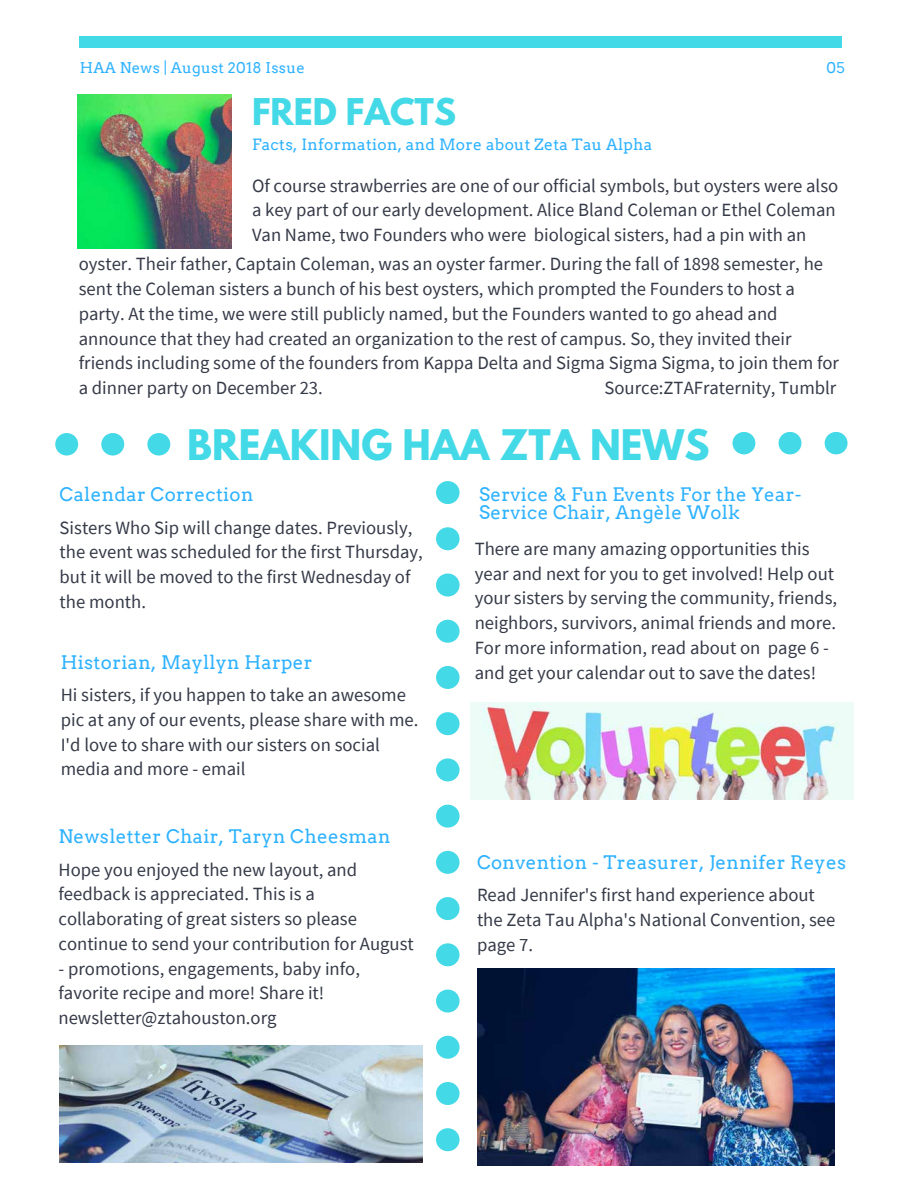
<style>
.page{position:relative;width:918px;height:1188px;background:#fff}
.page>*{position:absolute;margin:0;border:0;box-sizing:border-box;transform-origin:0 0}
.t1{font:700 37.35px "League Spartan";color:#44d9e6}
.t2{font:700 32.7px "League Spartan";color:#44d9e6}
.t3{font:18.75px/24.8px "Source Sans Pro";color:#353a47}
.t4{font:18.75px "Arvo";letter-spacing:.02em;color:#2eb2ff}
.t5{font:18.6px/18px "Arvo";letter-spacing:.02em;color:#2eb2ff}
.t6{font:15.6px "Arvo";letter-spacing:.02em;color:#2eb2ff}
.t7{font:14.85px "Arvo";letter-spacing:.02em;color:#2eb2ff}
</style>
<div class="page">
<img style="left:78px;top:94px;width:154px;height:155px">
<div style="left:79px;top:36px;width:763px;height:11px;background:#44d9e6"></div>
<svg style="left:55px;top:433px;width:23px;height:23px"></svg>
<div style="left:101px;top:433px;width:23px;height:23px;background:#44d9e6;border-radius:50%"></div>
<div style="left:147px;top:433px;width:23px;height:23px;background:#44d9e6;border-radius:50%"></div>
<div style="left:436px;top:712px;width:23px;height:23px;background:#44d9e6;border-radius:50%"></div>
<div style="left:436px;top:758px;width:23px;height:23px;background:#44d9e6;border-radius:50%"></div>
<div style="left:436px;top:666px;width:23px;height:23px;background:#44d9e6;border-radius:50%"></div>
<div style="left:436px;top:851px;width:23px;height:23px;background:#44d9e6;border-radius:50%"></div>
<svg style="left:436px;top:481px;width:23px;height:23px"></svg>
<div style="left:436px;top:897px;width:23px;height:23px;background:#44d9e6;border-radius:50%"></div>
<div style="left:436px;top:527px;width:23px;height:23px;background:#44d9e6;border-radius:50%"></div>
<div style="left:436px;top:574px;width:23px;height:23px;background:#44d9e6;border-radius:50%"></div>
<div style="left:436px;top:620px;width:23px;height:23px;background:#44d9e6;border-radius:50%"></div>
<div style="left:436px;top:805px;width:23px;height:23px;background:#44d9e6;border-radius:50%"></div>
<div style="left:436px;top:1128px;width:23px;height:23px;background:#44d9e6;border-radius:50%"></div>
<div style="left:436px;top:990px;width:23px;height:23px;background:#44d9e6;border-radius:50%"></div>
<div style="left:436px;top:1036px;width:23px;height:23px;background:#44d9e6;border-radius:50%"></div>
<div style="left:436px;top:943px;width:23px;height:23px;background:#44d9e6;border-radius:50%"></div>
<div style="left:436px;top:1082px;width:23px;height:23px;background:#44d9e6;border-radius:50%"></div>
<img style="left:60px;top:1045px;width:363px;height:117px">
<svg style="left:732px;top:432px;width:23px;height:22px"></svg>
<div style="left:779px;top:432px;width:22px;height:22px;background:#44d9e6;border-radius:50%"></div>
<div style="left:825px;top:432px;width:23px;height:22px;background:#44d9e6;border-radius:50%"></div>
<img style="left:477px;top:969px;width:358px;height:197px">
<img style="left:470px;top:702px;width:384px;height:98px">
<p class="t7" style="left:80px;top:59px;width:227px">HAA News | August 2018 Issue</p>
<p class="t7" style="left:826px;top:59px;width:20px">05</p>
<h2 class="t2" style="left:252px;top:96px;width:206px">FRED FACTS</h2>
<p class="t6" style="left:252px;top:136px;width:402px">Facts, Information, and More about Zeta Tau Alpha</p>
<p class="t3" style="left:252px;top:172px;width:588px">Of course strawberries are one of our official symbols, but oysters were also a key part of our early development. Alice Bland Coleman or Ethel Coleman<br>Van Name, two Founders who were biological sisters, had a pin with an</p>
<p class="t3" style="left:79px;top:251px;width:762px">oyster. Their father, Captain Coleman, was an oyster farmer. During the fall of 1898 semester, he sent the Coleman sisters a bunch of his best oysters, which prompted the Founders to host a party. At the time, we were still publicly named, but the Founders wanted to go ahead and announce that they had created an organization to the rest of campus. So, they invited their friends including some of the founders from Kappa Delta and Sigma Sigma Sigma, to join them for a dinner party on December 23.</p>
<p class="t3" style="left:604px;top:375px;width:234px">Source:ZTAFraternity, Tumblr</p>
<h1 class="t1" style="left:187px;top:426px;width:524px">BREAKING HAA ZTA NEWS</h1>
<p class="t4" style="left:60px;top:483px;width:195px">Calendar Correction</p>
<p class="t5" style="left:479px;top:485px;width:324px">Service &amp; Fun Events For the Year-<br>Service Chair, Angèle Wolk</p>
<p class="t3" style="left:475px;top:536px;width:364px">There are many amazing opportunities this year and next for you to get involved! Help out your sisters by serving the community, friends, neighbors, survivors, animal friends and more.<br>For more information, read about on page 6 - and get your calendar out to save the dates!</p>
<p class="t3" style="left:60px;top:514px;width:365px">Sisters Who Sip will change dates. Previously, the event was scheduled for the first Thursday, but it will be moved to the first Wednesday of the month.</p>
<p class="t4" style="left:61px;top:651px;width:253px">Historian, Mayllyn Harper</p>
<p class="t3" style="left:61px;top:682px;width:359px">Hi sisters, if you happen to take an awesome pic at any of our events, please share with me.<br>I'd love to share with our sisters on social media and more - email</p>
<p class="t4" style="left:58px;top:825px;width:334px">Newsletter Chair, Taryn Cheesman</p>
<p class="t3" style="left:58px;top:856px;width:357px">Hope you enjoyed the new layout, and feedback is appreciated. This is a collaborating of great sisters so please continue to send your contribution for August</p>
<p class="t3" style="left:58px;top:955px;width:303px">- promotions, engagements, baby info, favorite recipe and more! Share it! newsletter@ztahouston.org</p>
<p class="t4" style="left:477px;top:851px;width:371px">Convention - Treasurer, Jennifer Reyes</p>
<p class="t3" style="left:477px;top:882px;width:360px">Read Jennifer's first hand experience about the Zeta Tau Alpha's National Convention, see page 7.</p>
</div>
